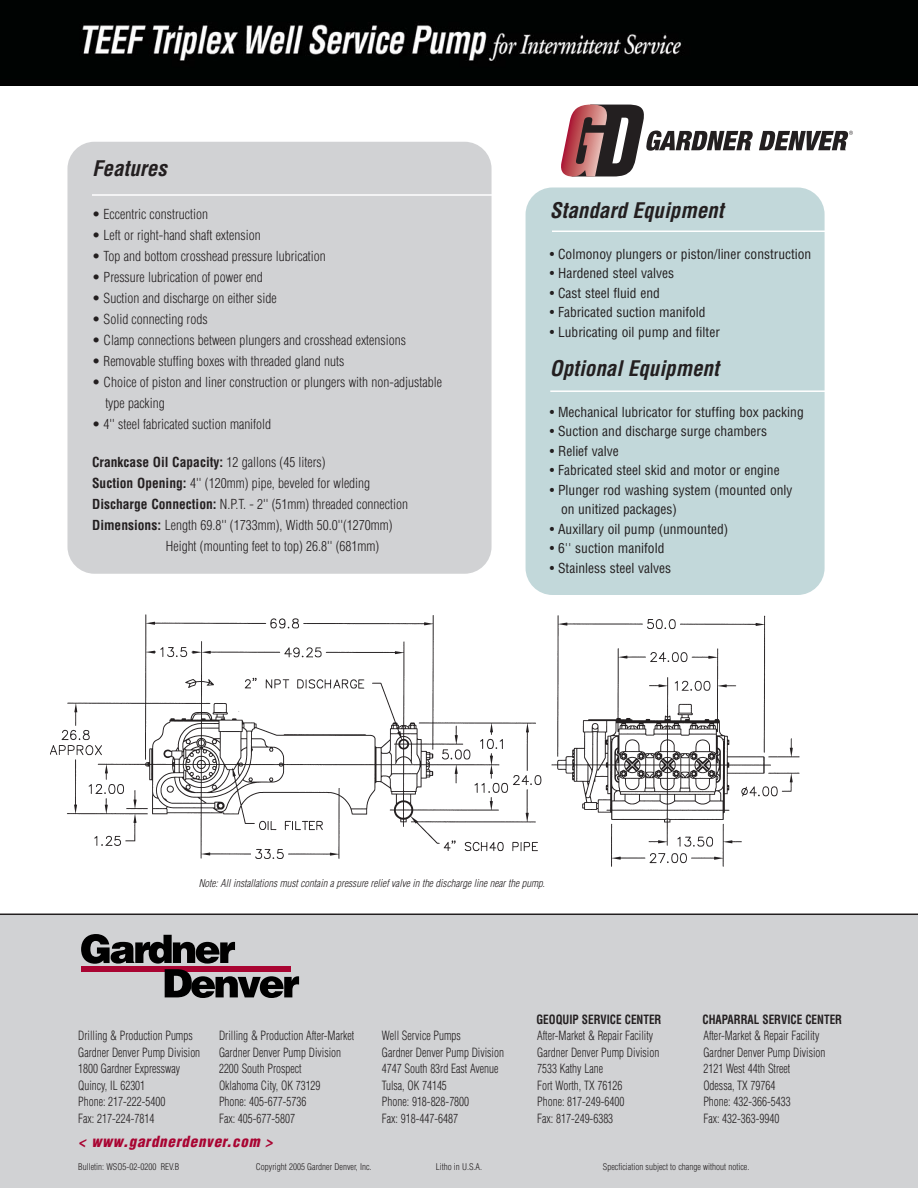
<style>
.page{position:relative;width:918px;height:1188px;background:#fff}
.page>*{position:absolute;margin:0;border:0;box-sizing:border-box;transform-origin:0 0}
.t1{font:italic 700 condensed 21px "Helvetica";color:#231f20}
.t2{font:italic 900 condensed 15px "Helvetica";color:#a90432}
.t3{font:300 condensed 13.5px/21px "Helvetica";color:#231f20}
.t4{font:condensed 13.5px/19.5px "Helvetica";color:#231f20}
.t5{font:700 condensed 13.5px "Helvetica";color:#231f20}
.t6{font:300 condensed 12.45px "Helvetica";color:#231f20;scale:.9 1}
.t7{font:700 condensed 12.45px "Helvetica";color:#231f20;scale:.9 1}
.t8{font:italic 300 condensed 10.5px "Helvetica";color:#231f20}
.t9{font:300 condensed 9px "Helvetica";color:#231f20}
.s1{font-weight:300}
.s2{font-weight:700}
</style>
<div class="page">
<div style="left:0;top:915px;width:918px;height:273px;background:#d1d2d4"></div>
<svg style="left:81px;top:934px;width:218px;height:64px"></svg>
<hr style="left:0;top:914px;width:918px;height:1px;background:#231f20">
<div style="left:67px;top:142px;width:425px;height:432px;background:#d1d2d4;border-radius:27px"></div>
<hr style="left:92px;top:194px;width:419px;height:2px;background:#fff">
<div style="left:526px;top:188px;width:299px;height:407px;background:#c2d8da;border-radius:27px"></div>
<hr style="left:552px;top:231px;width:285px;height:1px;background:#fff">
<img style="left:50px;top:614px;width:750px;height:253px">
<hr style="left:550px;top:390px;width:286px;height:2px;background:#fff">
<img style="left:0;top:0;width:918px;height:86px">
<svg style="left:561px;top:104px;width:192px;height:73px"></svg>
<svg style="left:759px;top:131px;width:94px;height:19px"></svg>
<h1 class="t1" style="left:92px;top:160px;width:80px">Features</h1>
<p class="t3" style="left:92px;top:205px;width:117px">• Eccentric construction</p>
<p class="t3" style="left:92px;top:226px;width:170px">• Left or right-hand shaft extension</p>
<p class="t3" style="left:92px;top:247px;width:235px">• Top and bottom crosshead pressure lubrication</p>
<p class="t3" style="left:92px;top:268px;width:172px">• Pressure lubrication of power end</p>
<p class="t3" style="left:92px;top:289px;width:186px">• Suction and discharge on either side</p>
<p class="t3" style="left:92px;top:310px;width:117px">• Solid connecting rods</p>
<p class="t3" style="left:92px;top:331px;width:315px">• Clamp connections between plungers and crosshead extensions</p>
<p class="t3" style="left:92px;top:352px;width:254px">• Removable stuffing boxes with threaded gland nuts</p>
<p class="t3" style="left:105px;top:373px;width:338px;text-indent:-13px">• Choice of piston and liner construction or plungers with non-adjustable type packing</p>
<p class="t3" style="left:92px;top:415px;width:181px">• 4'' steel fabricated suction manifold</p>
<p class="t5" style="left:92px;top:457px;width:235px">Crankcase Oil Capacity: <span class="s1">12 gallons (45 liters)</span></p>
<p class="t3" style="left:92px;top:474px;width:280px"><span class="s2">Suction Opening:</span> 4'' (120mm) pipe, beveled for wleding</p>
<p class="t3" style="left:92px;top:495px;width:317px"><span class="s2">Discharge Connection:</span> N.P.T. - 2'' (51mm) threaded connection</p>
<p class="t3" style="left:92px;top:516px;width:302px"><span class="s2">Dimensions:</span> Length 69.8'' (1733mm), Width 50.0''(1270mm)</p>
<p class="t3" style="left:166px;top:537px;width:215px">Height (mounting feet to top) 26.8'' (681mm)</p>
<h1 class="t1" style="left:550px;top:202px;width:179px">Standard Equipment</h1>
<p class="t4" style="left:550px;top:245px;width:263px">• Colmonoy plungers or piston/liner construction</p>
<p class="t4" style="left:550px;top:265px;width:126px">• Hardened steel valves</p>
<p class="t4" style="left:550px;top:284px;width:112px">• Cast steel fluid end</p>
<p class="t4" style="left:550px;top:304px;width:157px">• Fabricated suction manifold</p>
<p class="t4" style="left:550px;top:323px;width:171px">• Lubricating oil pump and filter</p>
<h1 class="t1" style="left:550px;top:360px;width:175px">Optional Equipment</h1>
<p class="t4" style="left:550px;top:403px;width:255px">• Mechanical lubricator for stuffing box packing</p>
<p class="t4" style="left:550px;top:423px;width:219px">• Suction and discharge surge chambers</p>
<p class="t4" style="left:550px;top:442px;width:70px">• Relief valve</p>
<p class="t4" style="left:550px;top:462px;width:231px">• Fabricated steel skid and motor or engine</p>
<p class="t4" style="left:561px;top:481px;width:233px;text-indent:-11px">• Plunger rod washing system (mounted only on unitized packages)</p>
<p class="t4" style="left:550px;top:520px;width:180px">• Auxillary oil pump (unmounted)</p>
<p class="t4" style="left:550px;top:540px;width:116px">• 6'' suction manifold</p>
<p class="t4" style="left:550px;top:559px;width:123px">• Stainless steel valves</p>
<p class="t8" style="left:199px;top:879px;width:350px">Note:Allinstallations mustcontain a pressure reliefvalve in the discharge line nearthe pump.</p>
<p class="t7" style="left:536px;top:1014px;width:140px">GEOQUIP SERVICE CENTER</p>
<p class="t7" style="left:703px;top:1014px;width:157px">CHAPARRAL SERVICE CENTER</p>
<p class="t6" style="left:78px;top:1031px;width:129px">Drilling &amp; Production Pumps</p>
<p class="t6" style="left:219px;top:1031px;width:152px">Drilling &amp; Production After-Market</p>
<p class="t6" style="left:382px;top:1031px;width:89px">Well Service Pumps</p>
<p class="t6" style="left:537px;top:1031px;width:130px">After-Market &amp; Repair Facility</p>
<p class="t6" style="left:703px;top:1031px;width:130px">After-Market &amp; Repair Facility</p>
<p class="t6" style="left:78px;top:1047px;width:137px">Gardner Denver Pump Division</p>
<p class="t6" style="left:219px;top:1047px;width:137px">Gardner Denver Pump Division</p>
<p class="t6" style="left:382px;top:1047px;width:137px">Gardner Denver Pump Division</p>
<p class="t6" style="left:537px;top:1047px;width:137px">Gardner Denver Pump Division</p>
<p class="t6" style="left:703px;top:1047px;width:137px">Gardner Denver Pump Division</p>
<p class="t6" style="left:78px;top:1064px;width:115px">1800 Gardner Expressway</p>
<p class="t6" style="left:219px;top:1064px;width:93px">2200 South Prospect</p>
<p class="t6" style="left:382px;top:1064px;width:131px">4747 South 83rd East Avenue</p>
<p class="t6" style="left:537px;top:1064px;width:75px">7533 Kathy Lane</p>
<p class="t6" style="left:703px;top:1064px;width:98px">2121 West 44th Street</p>
<p class="t6" style="left:78px;top:1080px;width:76px">Quincy, IL 62301</p>
<p class="t6" style="left:219px;top:1080px;width:114px">Oklahoma City, OK 73129</p>
<p class="t6" style="left:382px;top:1080px;width:74px">Tulsa, OK 74145</p>
<p class="t6" style="left:537px;top:1080px;width:96px">Fort Worth, TX 76126</p>
<p class="t6" style="left:703px;top:1080px;width:82px">Odessa, TX 79764</p>
<p class="t6" style="left:78px;top:1097px;width:98px">Phone: 217-222-5400</p>
<p class="t6" style="left:219px;top:1097px;width:98px">Phone: 405-677-5736</p>
<p class="t6" style="left:382px;top:1097px;width:98px">Phone: 918-828-7800</p>
<p class="t6" style="left:537px;top:1097px;width:98px">Phone: 817-249-6400</p>
<p class="t6" style="left:703px;top:1097px;width:98px">Phone: 432-366-5433</p>
<p class="t6" style="left:78px;top:1113px;width:86px">Fax: 217-224-7814</p>
<p class="t6" style="left:219px;top:1113px;width:86px">Fax: 405-677-5807</p>
<p class="t6" style="left:382px;top:1113px;width:86px">Fax: 918-447-6487</p>
<p class="t6" style="left:537px;top:1113px;width:86px">Fax: 817-249-6383</p>
<p class="t6" style="left:703px;top:1113px;width:86px">Fax: 432-363-9940</p>
<p class="t2" style="left:78px;top:1135px;width:199px">&lt; www.gardnerdenver.com &gt;</p>
<p class="t9" style="left:78px;top:1163px;width:103px">Bulletin: WSO5-02-0200 REV.B</p>
<p class="t9" style="left:256px;top:1163px;width:117px">Copyright 2005 Gardner Denver, Inc.</p>
<p class="t9" style="left:436px;top:1163px;width:48px">Litho in U.S.A.</p>
<p class="t9" style="left:603px;top:1163px;width:148px">Specficiation subject to change without notice.</p>
</div>
